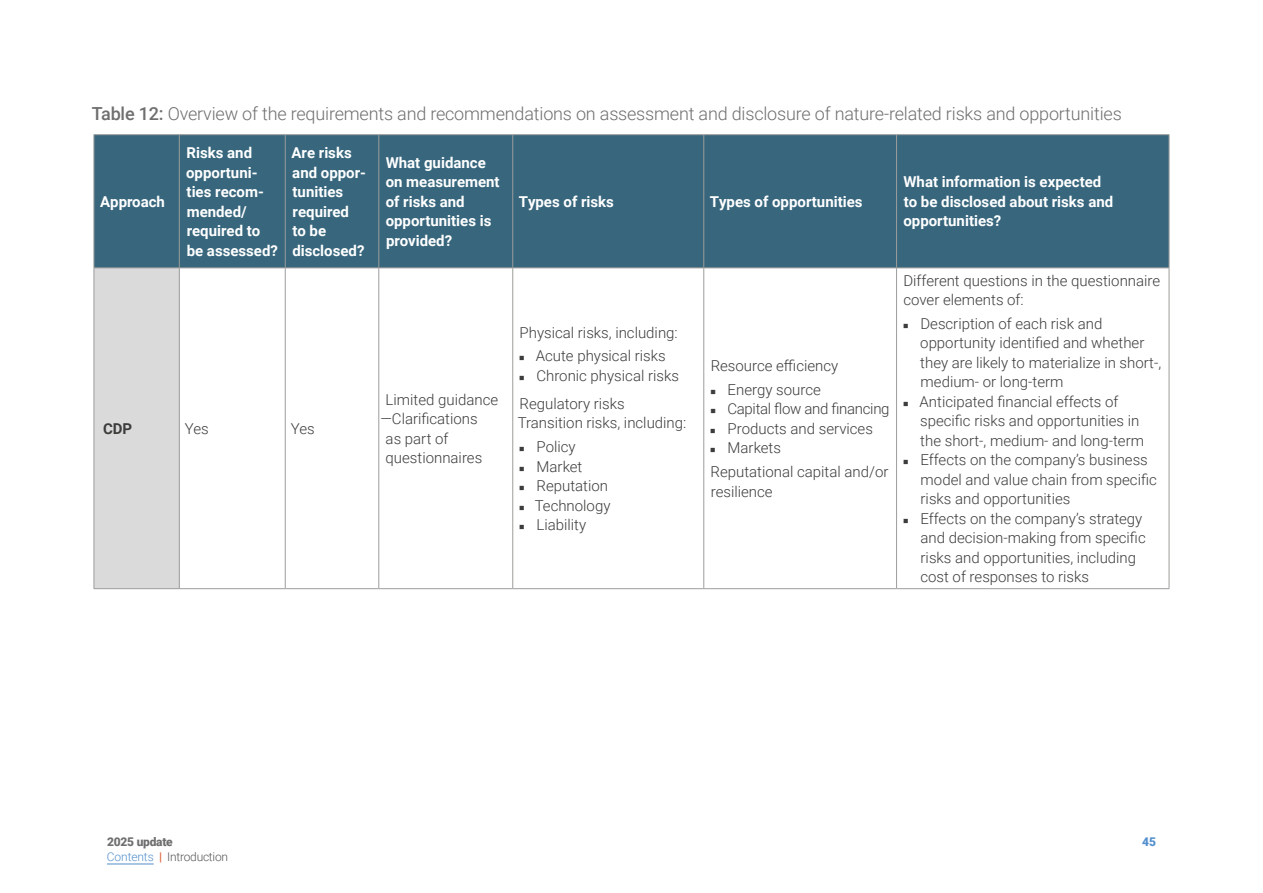
<style>
.page{position:relative;width:1263px;height:893px;background:#fff}
.page>*{position:absolute;margin:0;border:0;box-sizing:border-box;transform-origin:0 0}
.t1{font:300 18px "Roboto";letter-spacing:-.01em;color:#706f6f}
.t2{font:300 15px/19.5px "Roboto";color:#3c3c3b}
.t3{font:700 15px/19.5px "Roboto";color:#fff}
.t4{font:700 15px "Roboto";color:#3c3c3b}
.t5{font:300 12px "Roboto";letter-spacing:-.02em;color:#575756}
.t6{font:900 12px "Roboto";letter-spacing:-.02em;color:#706f6f}
.t7{font:900 12px "Roboto";color:#5390cd}
.s1{font-weight:500}
.s2{color:#5390cd}
.s3{font-weight:700;color:#de6941}
</style>
<div class="page">
<hr style="left:107px;top:864px;width:47px;height:1px;background:#5390cd">
<div style="left:95px;top:135px;width:1074px;height:132px;background:#37667d"></div>
<div style="left:94px;top:268px;width:85px;height:321px;background:#dadada"></div>
<hr style="left:179px;top:135px;width:1px;height:132px;background:#9d9d9c">
<hr style="left:285px;top:135px;width:1px;height:132px;background:#9d9d9c">
<hr style="left:378px;top:135px;width:1px;height:132px;background:#9d9d9c">
<hr style="left:512px;top:135px;width:1px;height:132px;background:#9d9d9c">
<hr style="left:703px;top:135px;width:1px;height:132px;background:#9d9d9c">
<hr style="left:896px;top:135px;width:1px;height:132px;background:#9d9d9c">
<hr style="left:94px;top:588px;width:85px;height:1px;background:#9d9d9c">
<hr style="left:285px;top:268px;width:1px;height:320px;background:#9d9d9c">
<hr style="left:378px;top:268px;width:1px;height:320px;background:#9d9d9c">
<hr style="left:512px;top:268px;width:1px;height:320px;background:#9d9d9c">
<hr style="left:703px;top:268px;width:1px;height:320px;background:#9d9d9c">
<hr style="left:896px;top:268px;width:1px;height:320px;background:#9d9d9c">
<hr style="left:1169px;top:268px;width:1px;height:320px;background:#9d9d9c">
<hr style="left:179px;top:588px;width:106px;height:1px;background:#9d9d9c">
<hr style="left:285px;top:588px;width:94px;height:1px;background:#9d9d9c">
<hr style="left:379px;top:588px;width:134px;height:1px;background:#9d9d9c">
<hr style="left:513px;top:588px;width:191px;height:1px;background:#9d9d9c">
<hr style="left:704px;top:588px;width:192px;height:1px;background:#9d9d9c">
<hr style="left:896px;top:588px;width:273px;height:1px;background:#9d9d9c">
<hr style="left:94px;top:134px;width:85px;height:1px;background:#9d9d9c">
<hr style="left:94px;top:135px;width:1px;height:132px;background:#9d9d9c">
<hr style="left:179px;top:134px;width:106px;height:1px;background:#9d9d9c">
<hr style="left:285px;top:134px;width:94px;height:1px;background:#9d9d9c">
<hr style="left:379px;top:134px;width:134px;height:1px;background:#9d9d9c">
<hr style="left:513px;top:134px;width:191px;height:1px;background:#9d9d9c">
<hr style="left:704px;top:134px;width:192px;height:1px;background:#9d9d9c">
<hr style="left:896px;top:134px;width:273px;height:1px;background:#9d9d9c">
<hr style="left:1169px;top:135px;width:1px;height:132px;background:#9d9d9c">
<hr style="left:94px;top:267px;width:85px;height:1px;background:#9d9d9c">
<hr style="left:179px;top:267px;width:106px;height:1px;background:#9d9d9c">
<hr style="left:285px;top:267px;width:94px;height:1px;background:#9d9d9c">
<hr style="left:379px;top:267px;width:134px;height:1px;background:#9d9d9c">
<hr style="left:513px;top:267px;width:191px;height:1px;background:#9d9d9c">
<hr style="left:704px;top:267px;width:192px;height:1px;background:#9d9d9c">
<hr style="left:896px;top:267px;width:273px;height:1px;background:#9d9d9c">
<hr style="left:94px;top:268px;width:1px;height:320px;background:#9d9d9c">
<hr style="left:179px;top:268px;width:1px;height:320px;background:#9d9d9c">
<p class="t1" style="left:92px;top:101px;width:1031px"><span class="s1">Table 12:</span> Overview of the requirements and recommendations on assessment and disclosure of nature-related risks and opportunities</p>
<p class="t3" style="left:100px;top:191px;width:66px">Approach</p>
<p class="t3" style="left:186px;top:143px;width:93px">Risks and opportuni&shy;ties recom&shy;mended/ required to be assessed?</p>
<p class="t3" style="left:291px;top:143px;width:76px">Are risks and oppor&shy;tunities required<br>to be disclosed?</p>
<p class="t3" style="left:386px;top:152px;width:116px">What guidance on measurement of risks and opportunities is provided?</p>
<p class="t4" style="left:103px;top:418px;width:31px">CDP</p>
<p class="t2" style="left:185px;top:418px;width:25px">Yes</p>
<p class="t2" style="left:291px;top:418px;width:25px">Yes</p>
<p class="t2" style="left:386px;top:389px;width:114px">Limited guidance</p>
<p class="t2" style="left:380px;top:408px;width:99px">—Clarifications</p>
<p class="t2" style="left:386px;top:428px;width:64px">as part of</p>
<p class="t2" style="left:386px;top:447px;width:98px">questionnaires</p>
<p class="t3" style="left:519px;top:191px;width:97px">Types of risks</p>
<p class="t3" style="left:710px;top:191px;width:154px">Types of opportunities</p>
<p class="t3" style="left:903px;top:172px;width:211px">What information is expected to be disclosed about risks and opportunities?</p>
<p class="t2" style="left:518px;top:320px;width:161px;line-height:23.7px">Physical risks, including: ◾ Acute physical risks</p>
<p class="t2" style="left:518px;top:361px;width:162px;line-height:28px">◾ Chronic physical risks<br>Regulatory risks</p>
<p class="t2" style="left:518px;top:411px;width:170px;line-height:23.7px">Transition risks, including: ◾ Policy</p>
<p class="t2" style="left:518px;top:456px;width:94px">◾ Market<br>◾ Reputation ◾ Technology ◾ Liability</p>
<p class="t2" style="left:709px;top:353px;width:131px;line-height:23.7px">Resource efficiency ◾ Energy source</p>
<p class="t2" style="left:709px;top:399px;width:182px">◾ Capital flow and financing ◾ Products and services<br>◾ Markets</p>
<p class="t2" style="left:711px;top:461px;width:179px">Reputational capital and/or resilience</p>
<p class="t2" style="left:903px;top:270px;width:258px">Different questions in the questionnaire cover elements of:</p>
<p class="t2" style="left:902px;top:313px;width:202px">◾ Description of each risk and</p>
<p class="t2" style="left:920px;top:333px;width:226px">opportunity identified and whether</p>
<p class="t2" style="left:920px;top:352px;width:242px">they are likely to materialize in short-,</p>
<p class="t2" style="left:921px;top:372px;width:144px">medium- or long-term</p>
<p class="t2" style="left:902px;top:391px;width:218px">◾ Anticipated financial effects of</p>
<p class="t2" style="left:920px;top:411px;width:221px">specific risks and opportunities in</p>
<p class="t2" style="left:920px;top:430px;width:225px">the short-, medium- and long-term</p>
<p class="t2" style="left:902px;top:450px;width:248px">◾ Effects on the company’s business</p>
<p class="t2" style="left:921px;top:469px;width:238px">model and value chain from specific</p>
<p class="t2" style="left:920px;top:489px;width:151px">risks and opportunities</p>
<p class="t2" style="left:902px;top:508px;width:242px">◾ Effects on the company’s strategy</p>
<p class="t2" style="left:920px;top:528px;width:227px">and decision-making from specific</p>
<p class="t2" style="left:920px;top:547px;width:217px">risks and opportunities, including</p>
<p class="t2" style="left:920px;top:567px;width:170px">cost of responses to risks</p>
<p class="t6" style="left:107px;top:833px;width:67px">2025 update</p>
<p class="t7" style="left:1142px;top:833px;width:15px">45</p>
<p class="t5" style="left:107px;top:848px;width:123px"><span class="s2">Contents</span> <span class="s3">|</span> Introduction</p>
</div>
